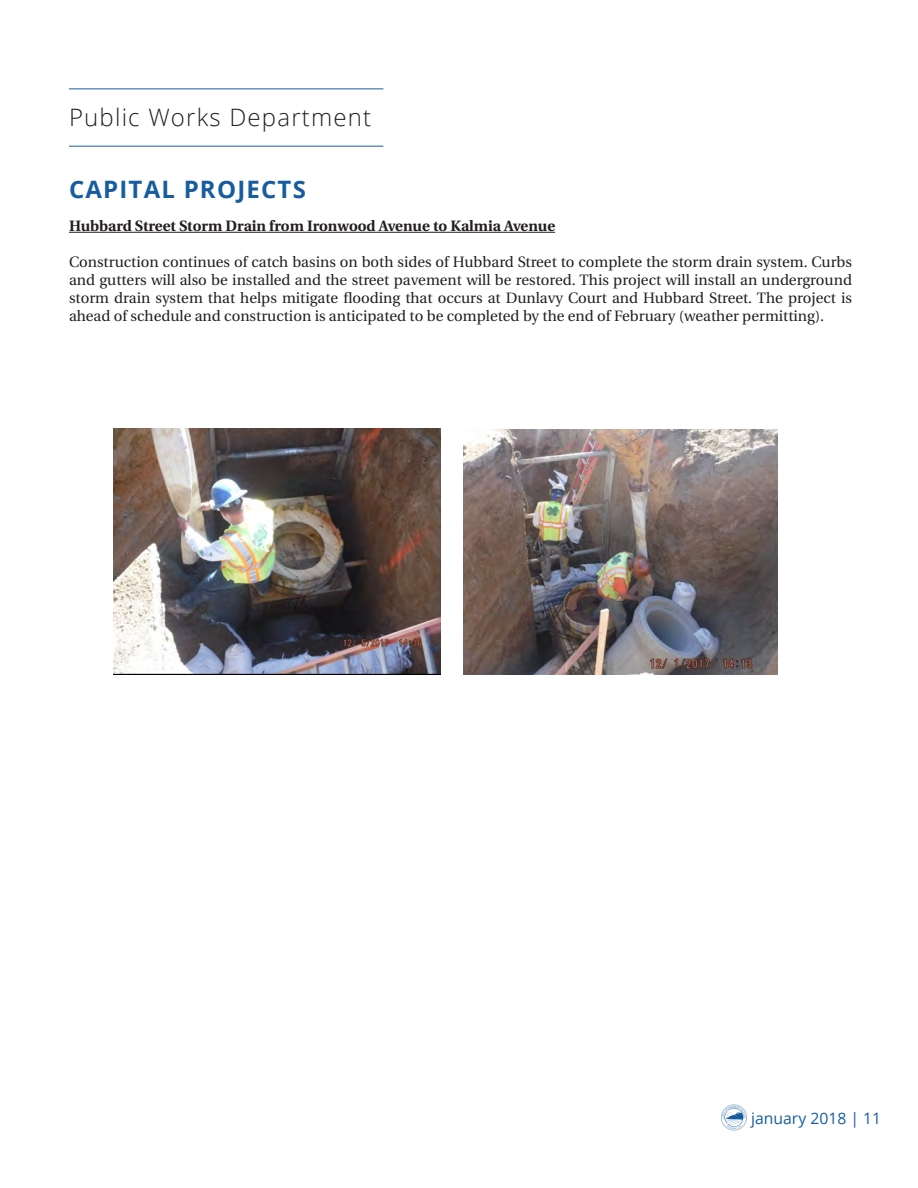
<style>
.page{position:relative;width:918px;height:1188px;background:#fff}
.page>*{position:absolute;margin:0;border:0;box-sizing:border-box;transform-origin:0 0}
.H1___Left{font:300 24px "Open Sans";letter-spacing:.05em;color:#231f20}
.H1___Left-2{font:700 24px "Open Sans";letter-spacing:.05em;color:#175d9e}
.t1{font:15.75px "Open Sans";color:#175d9e}
.BC_Intro{font:15px/18px "Heuristica";color:#231f20;text-align:justify}
.BC_Intro-2{font:700 15px "Heuristica";color:#231f20}
</style>
<div class="page">
<svg style="left:721px;top:1105px;width:26px;height:25px"></svg>
<hr style="left:69px;top:232px;width:486px;height:1px;background:#231f20">
<hr style="left:69px;top:88px;width:314px;height:1px;background:#175d9e">
<hr style="left:69px;top:146px;width:314px;height:1px;background:#175d9e">
<img style="left:463px;top:430px;width:315px;height:244px">
<img style="left:113px;top:428px;width:328px;height:246px">
<p class="H1___Left" style="left:69px;top:101px;width:304px">Public Works Department</p>
<p class="H1___Left-2" style="left:69px;top:172px;width:238px">CAPITAL PROJECTS</p>
<p class="BC_Intro-2" style="left:69px;top:214px;width:488px">Hubbard Street Storm Drain from Ironwood Avenue to Kalmia Avenue</p>
<p class="BC_Intro" style="left:69px;top:253px;width:785px">Construction continues of catch basins on both sides of Hubbard Street to complete the storm drain system. Curbs and gutters will also be installed and the street pavement will be restored. This project will install an underground storm drain system that helps mitigate flooding that occurs at Dunlavy Court and Hubbard Street. The project is ahead of schedule and construction is anticipated to be completed by the end of February (weather permitting).</p>
<p class="t1" style="left:751px;top:1107px;width:132px">january 2018 | 11</p>
</div>
